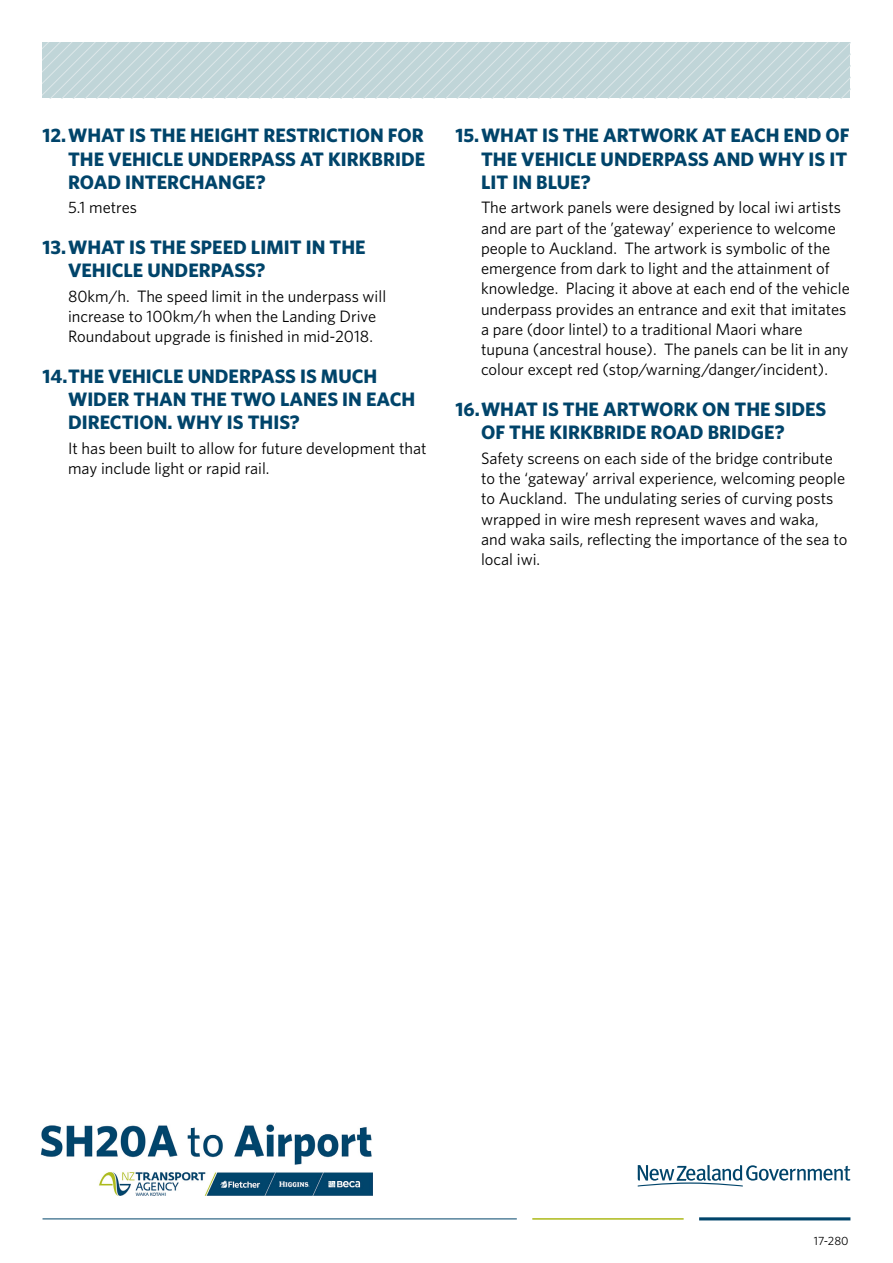
<style>
.page{position:relative;width:893px;height:1263px;background:#fff}
.page>*{position:absolute;margin:0;border:0;box-sizing:border-box;transform-origin:0 0}
.t1{font:700 19.5px/23.4px "Whitney";color:#00446a}
.t2{font:16.5px/20.2px "Whitney";color:#000}
.t3{font:12px "Whitney";color:#000}
</style>
<div class="page">
<svg style="left:43px;top:43px;width:807px;height:55px;background:#c3d7d9"></svg>
<hr style="left:699px;top:1217px;width:151px;height:3px;background:#00446a">
<hr style="left:43px;top:1218px;width:474px;height:1px;background:#00446a">
<hr style="left:532px;top:1218px;width:152px;height:2px;background:#afbc22">
<svg style="left:638px;top:1165px;width:212px;height:21px"></svg>
<img style="left:40px;top:1125px;width:332px;height:71px">
<p class="t1" style="left:68px;top:123px;width:359px;text-align:justify;text-indent:-26px">12.WHAT IS THE HEIGHT RESTRICTION FOR THE VEHICLE UNDERPASS AT KIRKBRIDE ROAD INTERCHANGE?</p>
<p class="t2" style="left:68px;top:197px;width:70px">5.1 metres</p>
<p class="t1" style="left:68px;top:235px;width:299px;text-indent:-26px">13.WHAT IS THE SPEED LIMIT IN THE<br>VEHICLE UNDERPASS?</p>
<p class="t2" style="left:68px;top:285px;width:320px">80km/h. The speed limit in the underpass will increase to 100km/h when the Landing Drive<br>Roundabout upgrade is finished in mid-2018.</p>
<p class="t1" style="left:68px;top:364px;width:349px;text-indent:-26px">14.THE VEHICLE UNDERPASS IS MUCH<br>WIDER THAN THE TWO LANES IN EACH<br>DIRECTION. WHY IS THIS?</p>
<p class="t2" style="left:68px;top:438px;width:360px">It has been built to allow for future development that may include light or rapid rail.</p>
<p class="t1" style="left:481px;top:123px;width:370px;text-indent:-26px">15.WHAT IS THE ARTWORK AT EACH END OF<br>THE VEHICLE UNDERPASS AND WHY IS IT<br>LIT IN BLUE?</p>
<p class="t2" style="left:481px;top:197px;width:370px">The artwork panels were designed by local iwi artists and are part of the ’gateway’ experience to welcome people to Auckland. The artwork is symbolic of the emergence from dark to light and the attainment of knowledge. Placing it above at each end of the vehicle underpass provides an entrance and exit that imitates a pare (door lintel) to a traditional Maori whare tupuna (ancestral house). The panels can be lit in any colour except red (stop/warning/danger/incident).</p>
<p class="t1" style="left:481px;top:397px;width:347px;text-indent:-26px">16.WHAT IS THE ARTWORK ON THE SIDES<br>OF THE KIRKBRIDE ROAD BRIDGE?</p>
<p class="t2" style="left:481px;top:447px;width:368px">Safety screens on each side of the bridge contribute to the ‘gateway’ arrival experience, welcoming people to Auckland. The undulating series of curving posts wrapped in wire mesh represent waves and waka, and waka sails, reflecting the importance of the sea to local iwi.</p>
<p class="t3" style="left:814px;top:1233px;width:36px">17-280</p>
</div>
